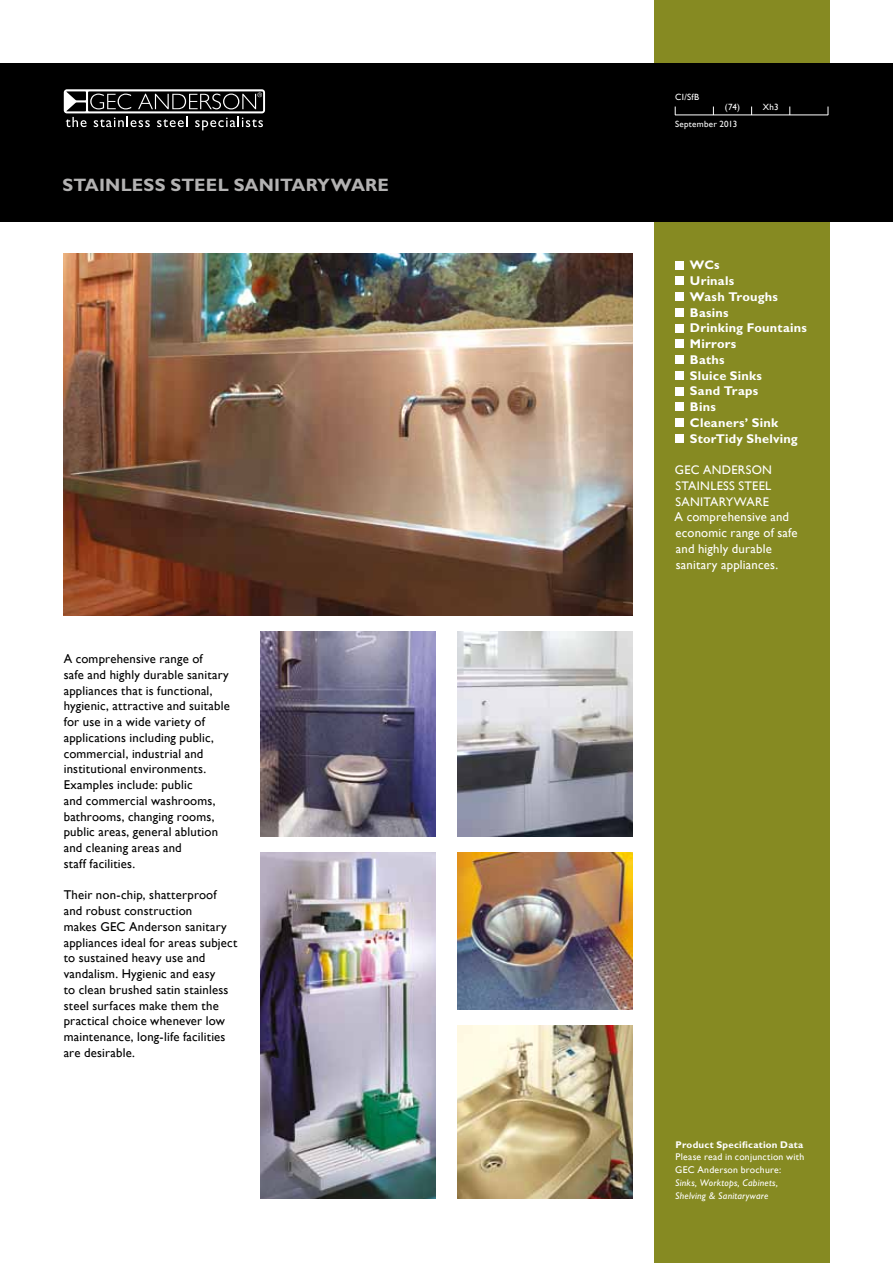
<style>
.page{position:relative;width:893px;height:1263px;background:#fff}
.page>*{position:absolute;margin:0;border:0;box-sizing:border-box;transform-origin:0 0}
.t1{font:700 18px "Gill Sans";letter-spacing:.005em;color:#b3b2b2}
.t2{font:12.75px/15.8px "Gill Sans";letter-spacing:.015em;color:#000}
.t3{font:700 12.75px/15.8px "Gill Sans";letter-spacing:.015em;color:#fff}
.t4{font:12.75px/15.8px "Gill Sans";letter-spacing:.015em;color:#fff}
.t5{font:12.45px/15.8px "Gill Sans";letter-spacing:.02em;color:#fff;text-align:justify}
.t6{font:700 12.45px "Gill Sans";color:#fff}
.t7{font:9.75px/12.8px "Gill Sans";letter-spacing:.02em;color:#fff}
.t8{font:italic 9.75px/12.8px "Gill Sans";letter-spacing:.025em;color:#fff}
.t9{font:700 9.75px "Gill Sans";letter-spacing:.025em;color:#fff}
.t10{font:9px "Gill Sans";letter-spacing:.03em;color:#fff}
.s1{font-size:12.75px}
</style>
<div class="page">
<div style="left:654px;top:0;width:175px;height:1263px;background:#868a22"></div>
<div style="left:675px;top:261px;width:9px;height:8px;background:#fff"></div>
<div style="left:675px;top:277px;width:9px;height:8px;background:#fff"></div>
<div style="left:675px;top:292px;width:9px;height:9px;background:#fff"></div>
<div style="left:675px;top:308px;width:9px;height:9px;background:#fff"></div>
<div style="left:675px;top:324px;width:9px;height:8px;background:#fff"></div>
<div style="left:675px;top:340px;width:9px;height:8px;background:#fff"></div>
<div style="left:675px;top:355px;width:9px;height:9px;background:#fff"></div>
<div style="left:675px;top:371px;width:9px;height:9px;background:#fff"></div>
<div style="left:675px;top:387px;width:9px;height:8px;background:#fff"></div>
<div style="left:675px;top:403px;width:9px;height:8px;background:#fff"></div>
<div style="left:675px;top:418px;width:9px;height:9px;background:#fff"></div>
<div style="left:675px;top:434px;width:9px;height:9px;background:#fff"></div>
<div style="left:0;top:64px;width:893px;height:158px;background:#000"></div>
<svg style="left:64px;top:89px;width:201px;height:41px"></svg>
<hr style="left:675px;top:115px;width:153px;height:1px;background:#fff">
<svg style="left:674px;top:106px;width:29px;height:9px"></svg>
<img style="left:64px;top:254px;width:568px;height:362px">
<img style="left:260px;top:852px;width:176px;height:347px">
<img style="left:457px;top:1025px;width:175px;height:174px">
<img style="left:260px;top:632px;width:176px;height:204px">
<img style="left:457px;top:632px;width:175px;height:204px">
<img style="left:457px;top:852px;width:175px;height:158px">
<h1 class="t1" style="left:63px;top:174px;width:328px">STAINLESS STEEL SANITARYWARE</h1>
<p class="t2" style="left:64px;top:651px;width:168px">A comprehensive range of<br>safe and highly durable sanitary appliances that is functional, hygienic, attractive and suitable for use in a wide variety of applications including public, commercial, industrial and institutional environments.<br>Examples include: public<br>and commercial washrooms, bathrooms, changing rooms, public areas, general ablution and cleaning areas and<br>staff facilities.</p>
<p class="t2" style="left:64px;top:887px;width:175px">Their non-chip, shatterproof and robust construction<br>makes GEC Anderson sanitary appliances ideal for areas subject to sustained heavy use and vandalism. Hygienic and easy<br>to clean brushed satin stainless steel surfaces make them the practical choice whenever low maintenance, long-life facilities are desirable.</p>
<p class="t10" style="left:675px;top:92px;width:26px">CI/SfB</p>
<p class="t10" style="left:725px;top:102px;width:17px">(74)</p>
<p class="t10" style="left:763px;top:102px;width:17px">Xh3</p>
<p class="t10" style="left:675px;top:119px;width:64px">September 2013</p>
<p class="t6" style="left:690px;top:258px;width:31px">WC<span class="s1">s</span></p>
<p class="t3" style="left:690px;top:273px;width:118px">Urinals<br>Wash Troughs<br>Basins<br>Drinking Fountains<br>Mirrors<br>Baths<br>Sluice Sinks<br>Sand Traps<br>Bins<br>Cleaners’ Sink<br>StorTidy Shelving</p>
<p class="t5" style="left:675px;top:462px;width:98px">GEC ANDERSON STAINLESS STEEL SANITARYWARE</p>
<p class="t4" style="left:675px;top:509px;width:125px">A comprehensive and economic range of safe and highly durable sanitary appliances.</p>
<p class="t9" style="left:675px;top:1138px;width:129px">Product Specification Data</p>
<p class="t7" style="left:675px;top:1151px;width:131px">Please read in conjunction with<br>GEC Anderson brochure:</p>
<p class="t8" style="left:675px;top:1176px;width:104px">Sinks, Worktops, Cabinets,<br>Shelving &amp; Sanitaryware</p>
</div>
